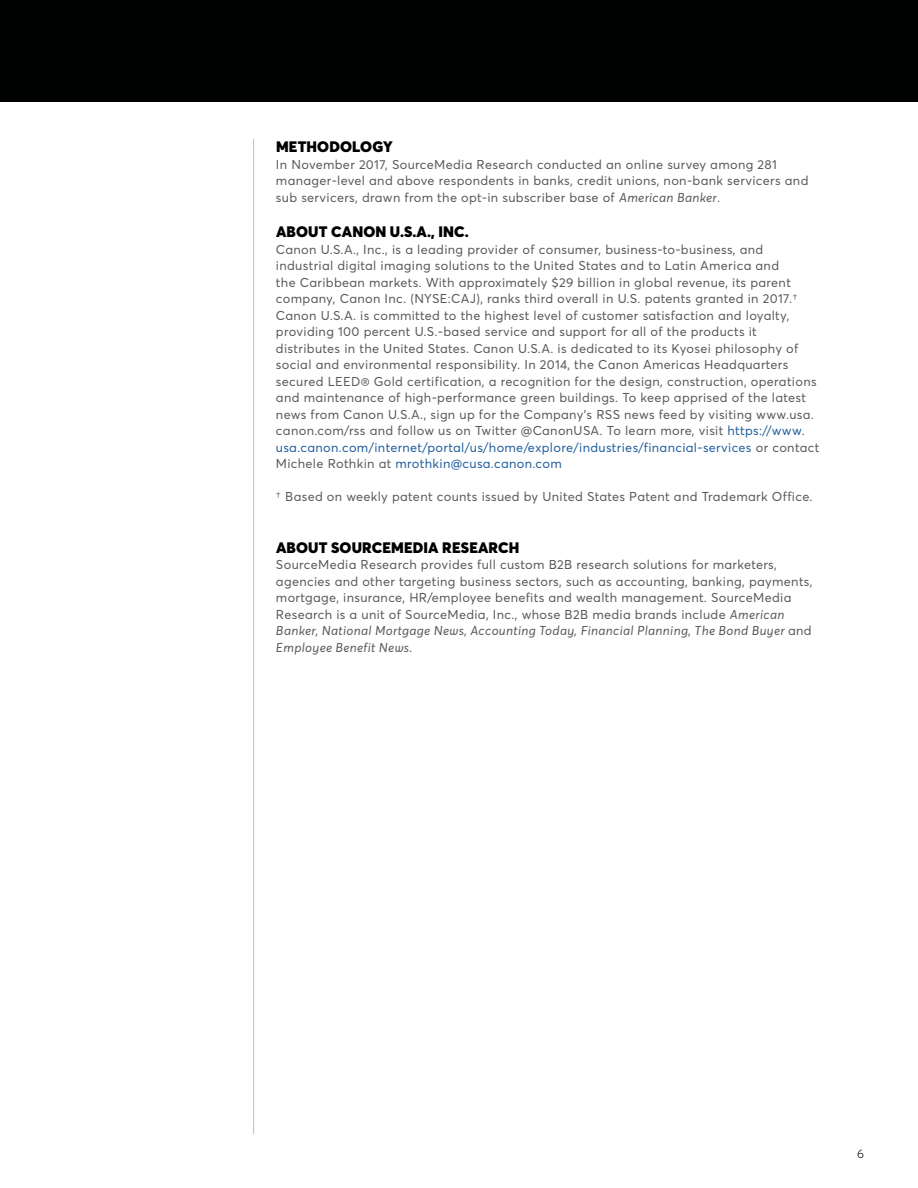
<style>
.page{position:relative;width:918px;height:1188px;background:#fff}
.page>*{position:absolute;margin:0;border:0;box-sizing:border-box;transform-origin:0 0}
.t1{font:900 15px "Averta";letter-spacing:.01em;color:#000}
.t2{font:12.75px/16.5px "Averta";letter-spacing:.025em;color:#58595b}
.t3{font:300 12px "Averta";color:#000}
.s1{font-style:italic}
.s2{color:#215e9e}
</style>
<div class="page">
<div style="left:0;top:0;width:918px;height:102px;background:#000101"></div>
<hr style="left:253px;top:139px;width:1px;height:995px;background:#bcbec0">
<p class="t1" style="left:276px;top:137px;width:118px">METHODOLOGY</p>
<p class="t2" style="left:276px;top:156px;width:534px">In November 2017, SourceMedia Research conducted an online survey among 281 manager-level and above respondents in banks, credit unions, non-bank servicers and sub servicers, drawn from the opt-in subscriber base of <span class="s1">American Banker</span>.</p>
<p class="t1" style="left:276px;top:222px;width:194px">ABOUT CANON U.S.A., INC.</p>
<p class="t2" style="left:276px;top:241px;width:545px">Canon U.S.A., Inc., is a leading provider of consumer, business-to-business, and industrial digital imaging solutions to the United States and to Latin America and<br>the Caribbean markets. With approximately $29 billion in global revenue, its parent company, Canon Inc. (NYSE:CAJ), ranks third overall in U.S. patents granted in 2017.† Canon U.S.A. is committed to the highest level of customer satisfaction and loyalty, providing 100 percent U.S.-based service and support for all of the products it distributes in the United States. Canon U.S.A. is dedicated to its Kyosei philosophy of social and environmental responsibility. In 2014, the Canon Americas Headquarters secured LEED® Gold certification, a recognition for the design, construction, operations and maintenance of high-performance green buildings. To keep apprised of the latest news from Canon U.S.A., sign up for the Company’s RSS news feed by visiting www.usa. canon.com/rss and follow us on Twitter @CanonUSA. To learn more, visit <span class="s2">https://www. usa.canon.com/internet/portal/us/home/explore/industries/financial-services</span> or contact Michele Rothkin at <span class="s2">mrothkin@cusa.canon.com</span></p>
<p class="t2" style="left:276px;top:488px;width:538px">† Based on weekly patent counts issued by United States Patent and Trademark Office.</p>
<p class="t1" style="left:276px;top:538px;width:245px">ABOUT SOURCEMEDIA RESEARCH</p>
<p class="t2" style="left:276px;top:556px;width:538px">SourceMedia Research provides full custom B2B research solutions for marketers, agencies and other targeting business sectors, such as accounting, banking, payments, mortgage, insurance, HR/employee benefits and wealth management. SourceMedia Research is a unit of SourceMedia, Inc., whose B2B media brands include <span class="s1">American Banker, National Mortgage News, Accounting Today, Financial Planning, The Bond Buyer</span> and <span class="s1">Employee Benefit News.</span></p>
<p class="t3" style="left:857px;top:1147px;width:8px">6</p>
</div>
